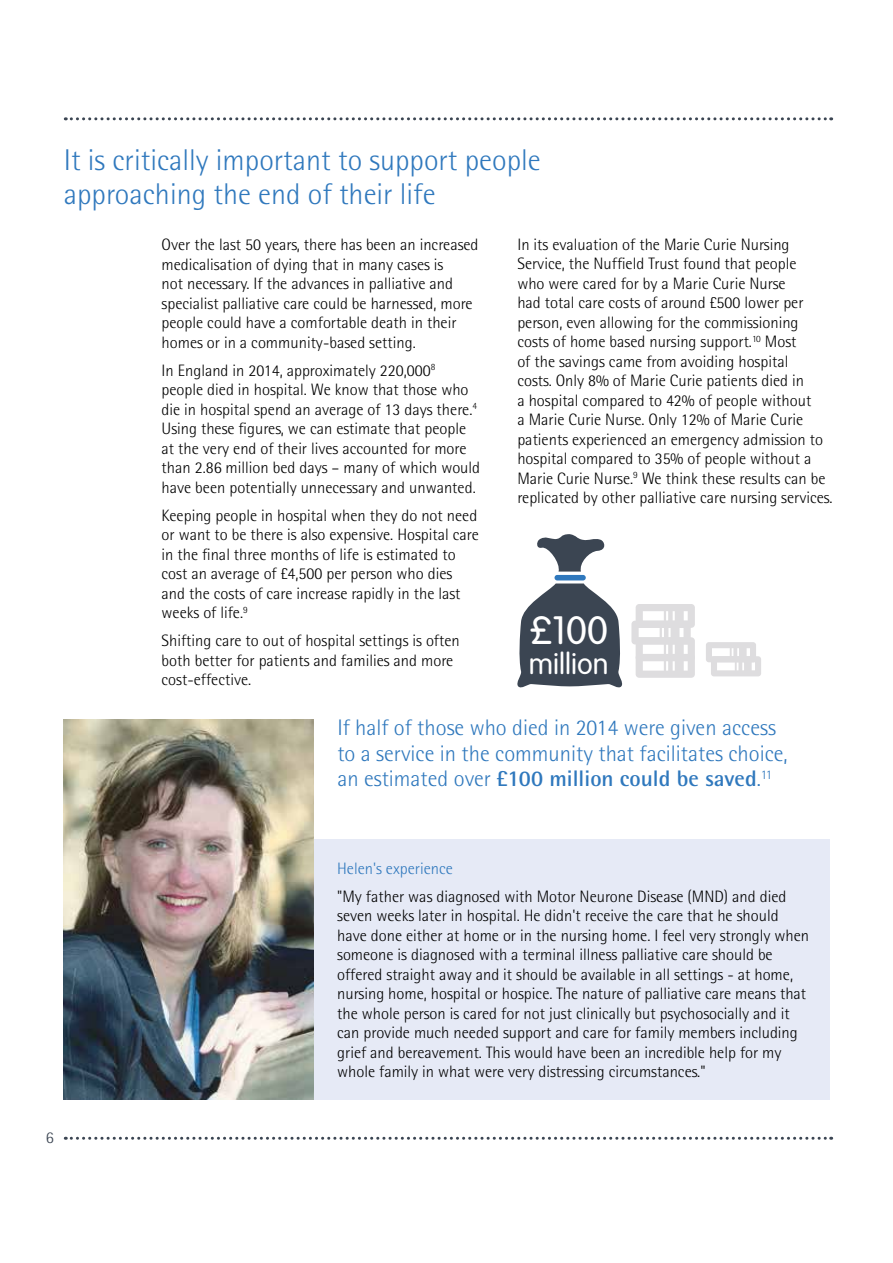
<style>
.page{position:relative;width:893px;height:1263px;background:#fff}
.page>*{position:absolute;margin:0;border:0;box-sizing:border-box;transform-origin:0 0}
.t1{font:300 38.85px "VAG Rounded Std";color:#fff}
.t2{font:300 30px/34.2px "Rotis Semi Sans Std";color:#2f78bd}
.t3{font:300 29.25px "VAG Rounded Std";color:#fff}
.t4{font:300 22.5px/25.5px "Rotis Semi Sans Std";color:#2f78bd}
.t5{font:300 16.5px/19.5px "Rotis Semi Sans Std";color:#000}
.t6{font:300 16.5px "Rotis Semi Sans Std";color:#2f78bd}
.t7{font:300 16.5px "Rotis Semi Sans Std";color:#3b4552}
.s1{font-weight:700}
</style>
<div class="page">
<svg style="left:706px;top:642px;width:55px;height:34px"></svg>
<svg style="left:631px;top:604px;width:64px;height:74px"></svg>
<div style="left:306px;top:840px;width:523px;height:260px;background:#e6eaf6"></div>
<svg style="left:65px;top:117px;width:767px;height:3px"></svg>
<svg style="left:65px;top:1137px;width:767px;height:3px"></svg>
<svg style="left:537px;top:534px;width:68px;height:38px"></svg>
<svg style="left:517px;top:583px;width:106px;height:105px"></svg>
<div style="left:554px;top:575px;width:32px;height:5px;background:#2f78bd;border-radius:3px"></div>
<img style="left:64px;top:720px;width:249px;height:380px">
<h2 class="t2" style="left:64px;top:143px;width:478px">It is critically important to support people approaching the end of their life</h2>
<p class="t5" style="left:162px;top:235px;width:318px">Over the last 50 years, there has been an increased medicalisation of dying that in many cases is<br>not necessary. If the advances in palliative and specialist palliative care could be harnessed, more people could have a comfortable death in their homes or in a community-based setting.</p>
<p class="t5" style="left:162px;top:361px;width:320px">In England in 2014, approximately 220,000<sup>8 </sup>people died in hospital. We know that those who die in hospital spend an average of 13 days there.<sup>4<br></sup>Using these figures, we can estimate that people at the very end of their lives accounted for more than 2.86 million bed days – many of which would have been potentially unnecessary and unwanted.</p>
<p class="t5" style="left:162px;top:506px;width:319px">Keeping people in hospital when they do not need or want to be there is also expensive. H ospital care in the final three months of life is estimated to cost an average of £4,500 per person who dies and the costs of care increase rapidly in the last weeks of life.<sup>9</sup></p>
<p class="t5" style="left:162px;top:631px;width:300px">Shifting care to out of hospital settings is often both better for patients and families and more cost-effective.</p>
<p class="t5" style="left:517px;top:234px;width:317px">In its evaluation of the Marie Curie N ursing Service, the N uffield Trust found that people<br>who were cared for by a Marie Curie N urse<br>had total care costs of around £500 lower per person, even allowing for the commissioning costs of home based nursing support.<sup>10</sup> Most<br>of the savings came from avoiding hospital<br>costs. Only 8% of Marie Curie patients died in<br>a hospital compared to 42% of people without<br>a Marie Curie N urse. Only 12% of Marie Curie patients experienced an emergency admission to hospital compared to 35% of people without a Marie Curie N urse.<sup>9</sup> We think these results can be replicated by other palliative care nursing services.</p>
<h1 class="t1" style="left:529px;top:608px;width:80px">£100</h1>
<h3 class="t3" style="left:529px;top:647px;width:81px">million</h3>
<h3 class="t4" style="left:337px;top:715px;width:452px">If half of those who died in 2014 were given access to a service in the community that facilitates choice, an estimated over <span class="s1">£100 million could be saved</span>.<sup>11</sup></h3>
<p class="t7" style="left:46px;top:1128px;width:9px">6</p>
<p class="t6" style="left:337px;top:859px;width:117px">Helen's experience</p>
<p class="t5" style="left:337px;top:886px;width:474px">"My father was diagnosed with Motor Neurone Disease (MN D) and died seven weeks later in hospital. He didn't receive the care that he should have done either at home or in the nursing home. I feel very strongly when someone is diagnosed with a terminal illness palliative care should be offered straight away and it should be available in all settings - at home, nursing home, hospital or hospice. The nature of palliative care means that the whole person is cared for not just clinically but psychosocially and it can provide much needed support and care for family members including grief and bereavement. This would have been an incredible help for my whole family in what were very distressing circumstances."</p>
</div>
